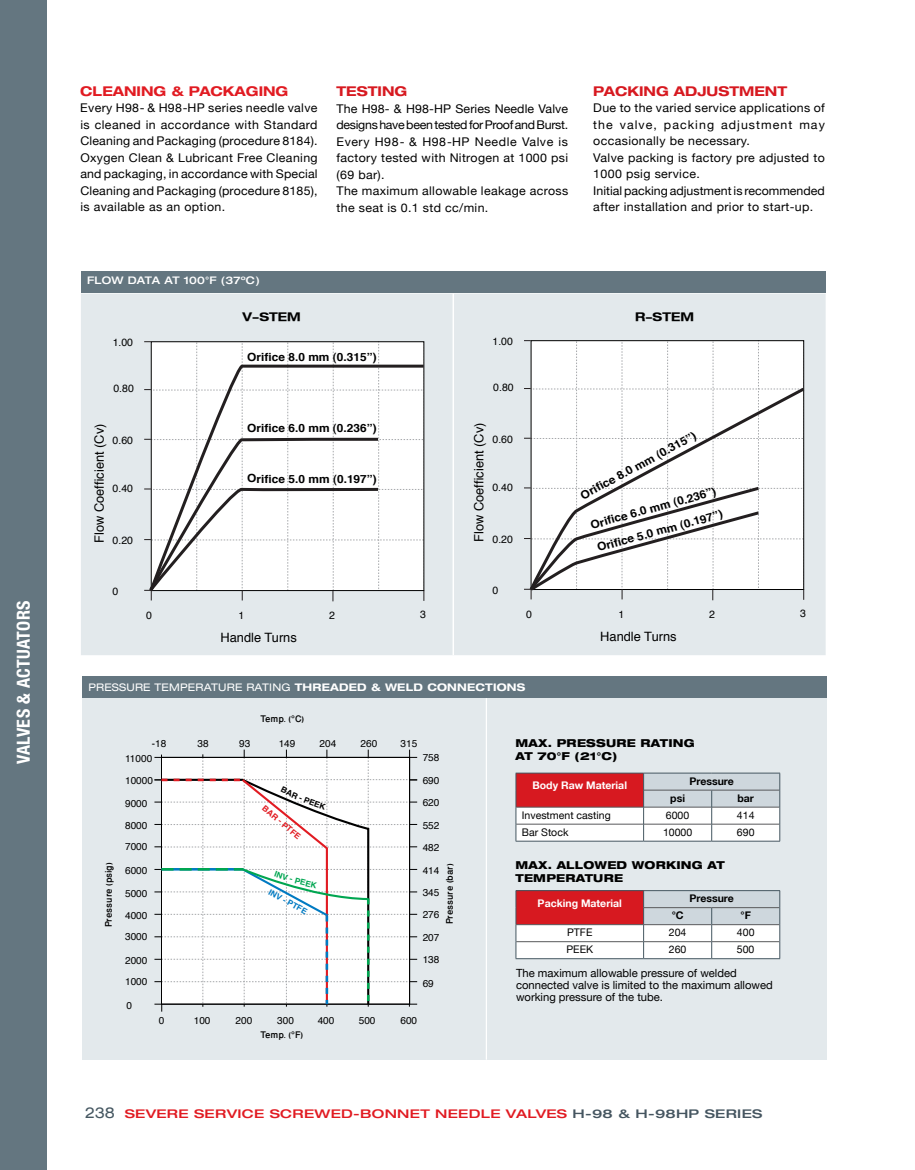
<style>
.page{position:relative;width:915px;height:1170px;background:#fff}
.page>*{position:absolute;margin:0;border:0;box-sizing:border-box;transform-origin:0 0}
.t1{font:700 condensed 18px "Helvetica Neue";letter-spacing:.02em;color:#fff}
.t2{font:700 expanded 13.5px "Helvetica Neue";color:#d71920}
.t3{font:700 expanded 13.5px "Helvetica Neue";color:#e11b22}
.t4{font:12.9px "Helvetica";color:#000}
.t5{font:500 12.9px "Win Soft Pro";color:#000}
.t6{font:12px/16.5px "Helvetica Neue";letter-spacing:.03em;color:#000}
.t7{font:500 expanded 12px "Helvetica Neue";letter-spacing:.02em;color:#e11b22;scale:1.15 1}
.t8{font:700 expanded 12px "Helvetica Neue LT";color:#000}
.t9{font:700 11.25px/23.5px "Helvetica";color:#000;scale:1.06 1}
.t10{font:11.25px/12px "Helvetica Neue LT";color:#000}
.t11{font:800 expanded 10.95px/13.5px "Helvetica Neue";letter-spacing:.02em;color:#000}
.t12{font:10.5px "Helvetica Neue LT";color:#000}
.t13{font:10.5px "Helvetica";color:#000}
.t14{font:expanded 10.5px "Helvetica Neue";letter-spacing:.02em;color:#fff}
.t15{font:700 10.5px "Helvetica Neue LT";color:#fff}
.t16{font:700 10.5px "Helvetica Neue LT";color:#000}
.t17{font:500 expanded 10.5px "Helvetica Neue";letter-spacing:.02em;color:#fff}
.t18{font:10.05px "Helvetica";color:#000}
.t19{font:700 8.1px "Helvetica";color:#e11b22;scale:1.04 1}
.t20{font:700 8.1px "Helvetica";color:#007ac2;scale:1.04 1}
.s1{font-weight:700}
.s2{font-weight:400;font-size:15px;color:#455761}
.s3{color:#455560}
</style>
<div class="page">
<div style="left:0;top:0;width:47px;height:1169px;background:#647680"></div>
<div style="left:82px;top:698px;width:404px;height:361px;background:#e3e9ec"></div>
<div style="left:486px;top:698px;width:340px;height:361px;background:#e3e9ec"></div>
<hr style="left:485px;top:698px;width:2px;height:361px;background:#fff">
<div style="left:81px;top:293px;width:744px;height:362px;background:#e3e9ec"></div>
<hr style="left:452px;top:293px;width:2px;height:362px;background:#fff">
<hr style="left:515px;top:772px;width:128px;height:1px;background:#455761">
<hr style="left:643px;top:772px;width:68px;height:1px;background:#455761">
<hr style="left:711px;top:772px;width:68px;height:1px;background:#455761">
<svg style="left:515px;top:773px;width:265px;height:68px;background:#dfb5b8"></svg>
<hr style="left:515px;top:840px;width:128px;height:1px;background:#455761">
<hr style="left:643px;top:840px;width:68px;height:1px;background:#455761">
<hr style="left:711px;top:840px;width:68px;height:1px;background:#455761">
<svg style="left:515px;top:890px;width:265px;height:68px;background:#deb5b8"></svg>
<hr style="left:515px;top:958px;width:128px;height:1px;background:#455761">
<hr style="left:643px;top:958px;width:68px;height:1px;background:#455761">
<hr style="left:711px;top:958px;width:68px;height:1px;background:#455761">
<div style="left:82px;top:676px;width:744px;height:21px;background:#647680"></div>
<div style="left:81px;top:271px;width:744px;height:22px;background:#647680"></div>
<svg style="left:144px;top:341px;width:281px;height:260px"></svg>
<svg style="left:524px;top:340px;width:280px;height:260px"></svg>
<svg style="left:154px;top:749px;width:263px;height:262px;background:#eff0f0"></svg>
<h1 class="t1" style="left:13px;top:764px;width:165px;rotate:-90deg">VALVES &amp; ACTUATORS</h1>
<p class="t3" style="left:80px;top:82px;width:209px">CLEANING &amp; PACKAGING</p>
<p class="t6" style="left:80px;top:99px;width:239px;text-align:justify">Every H98- &amp; H98-HP series needle valve is cleaned in accordance with Standard Cleaning and Packaging (procedure 8184).<br>Oxygen Clean &amp; Lubricant Free Cleaning and packaging, in accordance with Special Cleaning and Packaging (procedure 8185), is available as an option.</p>
<p class="t2" style="left:336px;top:83px;width:72px">TESTING</p>
<p class="t6" style="left:336px;top:100px;width:233px">The H98- &amp; H98-HP Series Needle Valve designs have been tested for Proof and Burst.<br>Every H98- &amp; H98-HP Needle Valve is factory tested with Nitrogen at 1000 psi (69 bar).<br>The maximum allowable leakage across the seat is 0.1 std cc/min.</p>
<p class="t17" style="left:87px;top:274px;width:174px">FLOW DATA AT 100°F (37ºC)</p>
<p class="t2" style="left:593px;top:82px;width:195px">PACKING ADJUSTMENT</p>
<p class="t6" style="left:593px;top:99px;width:233px">Due to the varied service applications of the valve, packing adjustment may occasionally be necessary.<br>Valve packing is factory pre adjusted to 1000 psig service.<br>Initial packing adjustment is recommended after installation and prior to start-up.</p>
<p class="t8" style="left:242px;top:309px;width:60px">V-STEM</p>
<p class="t8" style="left:635px;top:309px;width:60px">R-STEM</p>
<p class="t13" style="left:113px;top:334px;width:22px">1.00</p>
<p class="t13" style="left:492px;top:333px;width:22px">1.00</p>
<p class="t9" style="left:247px;top:345px;width:124px">Orifice 8.0 mm (0.315”)</p>
<p class="t13" style="left:113px;top:380px;width:22px">0.80</p>
<p class="t13" style="left:493px;top:379px;width:22px">0.80</p>
<p class="t4" style="left:89px;top:543px;width:121px;rotate:-90deg">Flow Coefficient (Cv)</p>
<p class="t13" style="left:113px;top:432px;width:22px">0.60</p>
<p class="t13" style="left:113px;top:480px;width:22px">0.40</p>
<p class="t13" style="left:113px;top:532px;width:22px">0.20</p>
<p class="t9" style="left:247px;top:416px;width:124px">Orifice 6.0 mm (0.236”)</p>
<p class="t9" style="left:247px;top:467px;width:124px">Orifice 5.0 mm (0.197”)</p>
<p class="t4" style="left:469px;top:542px;width:121px;rotate:-90deg">Flow Coefficient (Cv)</p>
<p class="t13" style="left:492px;top:431px;width:22px">0.60</p>
<p class="t13" style="left:492px;top:479px;width:22px">0.40</p>
<p class="t13" style="left:492px;top:531px;width:22px">0.20</p>
<p class="t9" style="left:575px;top:485px;width:124px;rotate:-28deg">Orifi ce 8.0 mm (0.315”)</p>
<p class="t9" style="left:587px;top:513px;width:124px;rotate:-15deg">Orifi ce 6.0 mm (0.236”)<br>Orifi ce 5.0 mm (0.197”)</p>
<p class="t13" style="left:113px;top:583px;width:7px">0</p>
<p class="t13" style="left:146px;top:607px;width:7px">0</p>
<p class="t13" style="left:238px;top:607px;width:7px">1</p>
<p class="t13" style="left:329px;top:607px;width:7px">2</p>
<p class="t13" style="left:420px;top:606px;width:7px">3</p>
<p class="t4" style="left:220px;top:627px;width:78px">Handle Turns</p>
<p class="t13" style="left:492px;top:582px;width:7px">0</p>
<p class="t13" style="left:526px;top:606px;width:7px">0</p>
<p class="t13" style="left:618px;top:606px;width:7px">1</p>
<p class="t13" style="left:708px;top:606px;width:7px">2</p>
<p class="t13" style="left:799px;top:605px;width:7px">3</p>
<p class="t4" style="left:600px;top:626px;width:78px">Handle Turns</p>
<p class="t14" style="left:88px;top:680px;width:438px">PRESSURE TEMPERATURE RATING <span class="s1">THREADED &amp; WELD CONNECTIONS</span></p>
<p class="t5" style="left:99px;top:927px;width:66px;rotate:-90deg">Pressure (psig)</p>
<p class="t18" style="left:152px;top:735px;width:16px">-18</p>
<p class="t18" style="left:125px;top:750px;width:29px">11000</p>
<p class="t18" style="left:125px;top:795px;width:24px">9000</p>
<p class="t18" style="left:125px;top:772px;width:29px">10000</p>
<p class="t18" style="left:125px;top:817px;width:24px">8000</p>
<p class="t18" style="left:125px;top:839px;width:24px">7000</p>
<p class="t18" style="left:125px;top:862px;width:24px">6000</p>
<p class="t18" style="left:125px;top:885px;width:24px">5000</p>
<p class="t18" style="left:125px;top:907px;width:24px">4000</p>
<p class="t18" style="left:125px;top:929px;width:24px">3000</p>
<p class="t18" style="left:125px;top:952px;width:24px">2000</p>
<p class="t18" style="left:125px;top:974px;width:24px">1000</p>
<p class="t18" style="left:126px;top:997px;width:7px">0</p>
<p class="t18" style="left:159px;top:1012px;width:7px">0</p>
<p class="t5" style="left:260px;top:709px;width:45px">Temp. (°C)</p>
<p class="t18" style="left:197px;top:735px;width:13px">38</p>
<p class="t18" style="left:239px;top:735px;width:13px">93</p>
<p class="t18" style="left:278px;top:735px;width:18px">149</p>
<p class="t18" style="left:319px;top:735px;width:18px">204</p>
<p class="t18" style="left:360px;top:735px;width:18px">260</p>
<p class="t18" style="left:400px;top:735px;width:18px">315</p>
<p class="t19" style="left:267px;top:801px;width:47px;rotate:40deg">BAR - PTFE</p>
<p class="t20" style="left:272px;top:885px;width:43px;rotate:29deg">INV - PTFE</p>
<p class="t18" style="left:422px;top:749px;width:18px">758</p>
<p class="t18" style="left:422px;top:794px;width:18px">620</p>
<p class="t18" style="left:422px;top:772px;width:18px">690</p>
<p class="t18" style="left:422px;top:817px;width:18px">552</p>
<p class="t18" style="left:422px;top:839px;width:18px">482</p>
<p class="t5" style="left:440px;top:924px;width:62px;rotate:-90deg">Pressure (bar)</p>
<p class="t18" style="left:422px;top:863px;width:18px">414</p>
<p class="t18" style="left:422px;top:884px;width:18px">345</p>
<p class="t18" style="left:422px;top:906px;width:18px">276</p>
<p class="t18" style="left:422px;top:929px;width:18px">207</p>
<p class="t18" style="left:422px;top:951px;width:18px">138</p>
<p class="t18" style="left:422px;top:975px;width:13px">69</p>
<p class="t18" style="left:194px;top:1012px;width:18px">100</p>
<p class="t18" style="left:235px;top:1012px;width:18px">200</p>
<p class="t18" style="left:277px;top:1012px;width:18px">300</p>
<p class="t18" style="left:317px;top:1012px;width:18px">400</p>
<p class="t18" style="left:358px;top:1012px;width:18px">500</p>
<p class="t18" style="left:400px;top:1012px;width:18px">600</p>
<p class="t5" style="left:260px;top:1025px;width:44px">Temp. (°F)</p>
<p class="t11" style="left:515px;top:735px;width:180px">MAX. PRESSURE RATING<br>AT 70°F (21°C)</p>
<p class="t15" style="left:532px;top:778px;width:96px">Body Raw Material</p>
<p class="t16" style="left:689px;top:774px;width:46px">Pressure</p>
<p class="t16" style="left:670px;top:791px;width:16px">psi</p>
<p class="t16" style="left:737px;top:791px;width:18px">bar</p>
<p class="t12" style="left:521px;top:808px;width:90px">Investment casting</p>
<p class="t12" style="left:665px;top:808px;width:25px">6000</p>
<p class="t12" style="left:736px;top:808px;width:19px">414</p>
<p class="t12" style="left:521px;top:825px;width:48px">Bar Stock</p>
<p class="t12" style="left:662px;top:825px;width:31px">10000</p>
<p class="t12" style="left:736px;top:825px;width:19px">690</p>
<p class="t11" style="left:515px;top:857px;width:211px">MAX. ALLOWED WORKING AT<br>TEMPERATURE</p>
<p class="t15" style="left:537px;top:896px;width:86px">Packing Material</p>
<p class="t16" style="left:689px;top:892px;width:46px">Pressure</p>
<p class="t16" style="left:671px;top:909px;width:13px">°C</p>
<p class="t16" style="left:740px;top:909px;width:12px">°F</p>
<p class="t12" style="left:567px;top:926px;width:27px">PTFE</p>
<p class="t12" style="left:668px;top:926px;width:19px">204</p>
<p class="t12" style="left:736px;top:926px;width:19px">400</p>
<p class="t12" style="left:566px;top:943px;width:28px">PEEK</p>
<p class="t12" style="left:668px;top:943px;width:19px">260</p>
<p class="t12" style="left:736px;top:943px;width:19px">500</p>
<p class="t10" style="left:516px;top:966px;width:258px">The maximum allowable pressure of welded connected valve is limited to the maximum allowed working pressure of the tube.</p>
<p class="t7" style="left:85px;top:1105px;width:590px"><span class="s2">238</span> SEVERE SERVICE SCREWED-BONNET NEEDLE VALVES <span class="s3">H-98 &amp; H-98HP SERIES</span></p>
</div>
